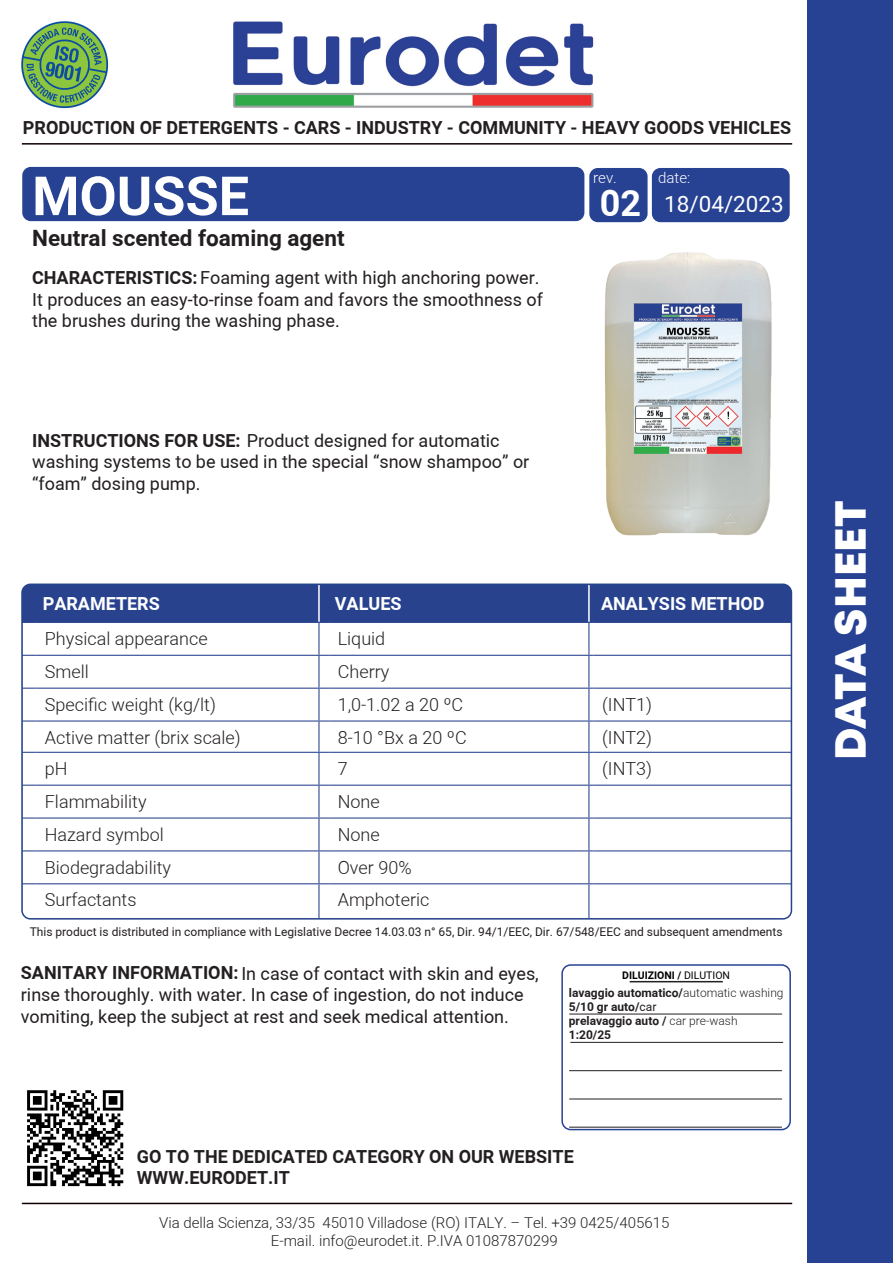
<style>
.page{position:relative;width:893px;height:1263px;background:#fff}
.page>*{position:absolute;margin:0;border:0;box-sizing:border-box;transform-origin:0 0}
.t1{font:700 54px "Araboto";color:#fff}
.t2{font:43.5px "Mont Heavy DEMO";color:#fff}
.t3{font:700 36px "Araboto";color:#fff}
.t4{font:700 22.5px "Araboto";color:#231f20}
.t5{font:22.5px "Araboto";color:#fff}
.t6{font:18px/21.6px "Araboto";color:#231f20}
.t7{font:300 18px "Araboto";color:#231f20}
.t8{font:700 18px/21.3px "Araboto";color:#231f20}
.t9{font:700 18px "Araboto";color:#fff}
.t10{font:300 15px/18px "Araboto";color:#231f20;text-align:center}
.t11{font:300 15px "Araboto";color:#fff}
.t12{font:12px "Araboto";color:#231f20}
.t13{font:700 12px "Araboto";color:#231f20}
.t14{font:700 10.5px "Araboto";color:#000001}
.s1{font-weight:700}
.s2{font-weight:400}
.s3{font-weight:300}
</style>
<div class="page">
<div style="left:589px;top:168px;width:59px;height:54px;background:#274292;border-radius:9px"></div>
<div style="left:652px;top:168px;width:138px;height:54px;background:#274292;border-radius:9px"></div>
<div style="left:22px;top:167px;width:562px;height:54px;background:#274292;border-radius:9px"></div>
<img style="left:233px;top:21px;width:361px;height:87px">
<hr style="left:22px;top:1203px;width:770px;height:1px;background:#110002">
<svg style="left:21px;top:21px;width:88px;height:88px"></svg>
<div style="left:807px;top:0;width:86px;height:1263px;background:#274292"></div>
<hr style="left:22px;top:143px;width:770px;height:2px;background:#110002">
<svg style="left:24px;top:623px;width:767px;height:295px"></svg>
<hr style="left:791px;top:584px;width:1px;height:38px;background:#28428e">
<hr style="left:791px;top:884px;width:1px;height:34px;background:#28428e">
<hr style="left:318px;top:623px;width:1px;height:32px;background:#28428e">
<hr style="left:588px;top:623px;width:1px;height:32px;background:#28428e">
<svg style="left:24px;top:655px;width:12px;height:1px"></svg>
<hr style="left:36px;top:655px;width:283px;height:1px;background:#28428e">
<hr style="left:318px;top:656px;width:1px;height:32px;background:#28428e">
<hr style="left:329px;top:655px;width:260px;height:1px;background:#28428e">
<hr style="left:588px;top:656px;width:1px;height:32px;background:#28428e">
<hr style="left:594px;top:655px;width:197px;height:1px;background:#28428e">
<svg style="left:24px;top:688px;width:12px;height:1px"></svg>
<hr style="left:36px;top:688px;width:283px;height:1px;background:#28428e">
<hr style="left:318px;top:689px;width:1px;height:31px;background:#28428e">
<hr style="left:329px;top:688px;width:260px;height:1px;background:#28428e">
<hr style="left:588px;top:689px;width:1px;height:31px;background:#28428e">
<hr style="left:594px;top:688px;width:197px;height:1px;background:#28428e">
<svg style="left:24px;top:720px;width:12px;height:1px"></svg>
<hr style="left:36px;top:720px;width:283px;height:1px;background:#28428e">
<hr style="left:318px;top:721px;width:1px;height:31px;background:#28428e">
<hr style="left:329px;top:720px;width:260px;height:1px;background:#28428e">
<hr style="left:588px;top:721px;width:1px;height:31px;background:#28428e">
<hr style="left:594px;top:720px;width:197px;height:1px;background:#28428e">
<svg style="left:24px;top:752px;width:12px;height:1px"></svg>
<hr style="left:36px;top:752px;width:283px;height:1px;background:#28428e">
<hr style="left:318px;top:753px;width:1px;height:32px;background:#28428e">
<hr style="left:329px;top:752px;width:260px;height:1px;background:#28428e">
<hr style="left:588px;top:753px;width:1px;height:32px;background:#28428e">
<hr style="left:594px;top:752px;width:197px;height:1px;background:#28428e">
<svg style="left:24px;top:785px;width:12px;height:1px"></svg>
<hr style="left:36px;top:785px;width:283px;height:1px;background:#28428e">
<hr style="left:318px;top:786px;width:1px;height:31px;background:#28428e">
<hr style="left:329px;top:785px;width:260px;height:1px;background:#28428e">
<hr style="left:588px;top:786px;width:1px;height:31px;background:#28428e">
<hr style="left:594px;top:785px;width:197px;height:1px;background:#28428e">
<svg style="left:24px;top:817px;width:12px;height:1px"></svg>
<hr style="left:36px;top:817px;width:283px;height:1px;background:#28428e">
<hr style="left:318px;top:818px;width:1px;height:32px;background:#28428e">
<hr style="left:329px;top:817px;width:260px;height:1px;background:#28428e">
<hr style="left:588px;top:818px;width:1px;height:32px;background:#28428e">
<hr style="left:594px;top:817px;width:197px;height:1px;background:#28428e">
<svg style="left:24px;top:850px;width:12px;height:1px"></svg>
<hr style="left:36px;top:850px;width:283px;height:1px;background:#28428e">
<hr style="left:318px;top:851px;width:1px;height:32px;background:#28428e">
<hr style="left:329px;top:850px;width:260px;height:1px;background:#28428e">
<hr style="left:588px;top:851px;width:1px;height:32px;background:#28428e">
<hr style="left:594px;top:850px;width:197px;height:1px;background:#28428e">
<svg style="left:24px;top:883px;width:12px;height:1px"></svg>
<hr style="left:22px;top:884px;width:1px;height:34px;background:#28428e">
<hr style="left:36px;top:883px;width:283px;height:1px;background:#28428e">
<hr style="left:318px;top:884px;width:1px;height:34px;background:#28428e">
<hr style="left:329px;top:883px;width:260px;height:1px;background:#28428e">
<hr style="left:588px;top:884px;width:1px;height:34px;background:#28428e">
<hr style="left:594px;top:883px;width:197px;height:1px;background:#28428e">
<hr style="left:594px;top:918px;width:197px;height:1px;background:#28428e">
<div style="left:24px;top:586px;width:765px;height:37px;background:#28428e"></div>
<hr style="left:594px;top:622px;width:197px;height:1px;background:#28428e">
<div style="left:21px;top:583px;width:771px;height:336px;border:2px solid #26438d;border-radius:9px"></div>
<img style="left:604px;top:252px;width:168px;height:284px">
<img style="left:27px;top:1090px;width:97px;height:97px">
<div style="left:561px;top:964px;width:230px;height:166px;border:2px solid #274292;border-radius:9px"></div>
<hr style="left:569px;top:1014px;width:213px;height:1px;background:#231f20">
<hr style="left:630px;top:981px;width:93px;height:1px;background:#231f20">
<hr style="left:569px;top:1070px;width:213px;height:1px;background:#231f20">
<hr style="left:570px;top:1042px;width:213px;height:1px;background:#231f20">
<hr style="left:569px;top:1098px;width:213px;height:1px;background:#231f20">
<hr style="left:569px;top:1127px;width:213px;height:1px;background:#231f20">
<p class="t8" style="left:23px;top:117px;width:770px">PRODUCTION OF DETERGENTS - CARS - INDUSTRY - COMMUNITY - HEAVY GOODS VEHICLES</p>
<h1 class="t1" style="left:32px;top:158px;width:218px">MOUSSE</h1>
<p class="t4" style="left:32px;top:222px;width:314px">Neutral scented foaming agent</p>
<p class="t6" style="left:32px;top:267px;width:509px"><span class="s1">CHARACTERISTICS:</span>Foaming agent with high anchoring power.</p>
<p class="t6" style="left:32px;top:289px;width:512px">It produces an easy-to-rinse foam and favors the smoothness of the brushes during the washing phase.</p>
<p class="t6" style="left:32px;top:430px;width:469px"><span class="s1">INSTRUCTIONS FOR USE:</span> Product designed for automatic</p>
<p class="t6" style="left:32px;top:452px;width:499px">washing systems to be used in the special “snow shampoo” or “foam” dosing pump.</p>
<p class="t11" style="left:593px;top:167px;width:25px">rev.</p>
<p class="t11" style="left:658px;top:167px;width:34px">date:</p>
<h3 class="t3" style="left:600px;top:178px;width:43px">02</h3>
<p class="t5" style="left:664px;top:188px;width:121px">18/04/2023</p>
<p class="t9" style="left:43px;top:591px;width:119px">PARAMETERS</p>
<p class="t9" style="left:335px;top:591px;width:68px">VALUES</p>
<p class="t9" style="left:601px;top:591px;width:165px">ANALYSIS METHOD</p>
<p class="t7" style="left:45px;top:626px;width:164px">Physical appearance</p>
<p class="t7" style="left:338px;top:626px;width:49px">Liquid</p>
<p class="t7" style="left:45px;top:659px;width:45px">Smell</p>
<p class="t7" style="left:338px;top:659px;width:53px">Cherry</p>
<p class="t7" style="left:45px;top:692px;width:173px">Specific weight (kg/lt)</p>
<p class="t7" style="left:338px;top:692px;width:127px">1,0-1.02 a 20 ºC</p>
<p class="t7" style="left:602px;top:692px;width:51px">(INT1)</p>
<p class="t7" style="left:45px;top:725px;width:197px">Active matter (brix scale)</p>
<p class="t7" style="left:338px;top:725px;width:130px">8-10 °Bx a 20 ºC</p>
<p class="t7" style="left:602px;top:725px;width:51px">(INT2)</p>
<p class="t7" style="left:45px;top:756px;width:24px">pH</p>
<p class="t7" style="left:338px;top:756px;width:11px">7</p>
<p class="t7" style="left:602px;top:756px;width:51px">(INT3)</p>
<p class="t7" style="left:45px;top:789px;width:103px">Flammability</p>
<p class="t7" style="left:338px;top:789px;width:44px">None</p>
<p class="t7" style="left:45px;top:822px;width:120px">Hazard symbol</p>
<p class="t7" style="left:338px;top:822px;width:44px">None</p>
<p class="t7" style="left:45px;top:854px;width:128px">Biodegradability</p>
<p class="t7" style="left:338px;top:854px;width:75px">Over 90%</p>
<p class="t7" style="left:45px;top:887px;width:93px">Surfactants</p>
<p class="t7" style="left:338px;top:887px;width:93px">Amphoteric</p>
<p class="t12" style="left:30px;top:924px;width:754px">This product is distributed in compliance with Legislative Decree 14.03.03 n° 65, Dir. 94/1/EEC, Dir. 67/548/EEC and subsequent amendments</p>
<p class="t6" style="left:21px;top:963px;width:519px"><span class="s1">SANITARY INFORMATION:</span> In case of contact with skin and eyes, rinse thoroughly. with water. In case of ingestion, do not induce vomiting, keep the subject at rest and seek medical attention.</p>
<p class="t14" style="left:622px;top:967px;width:109px">DILUIZIONI / <span class="s2">DILUTION</span></p>
<p class="t13" style="left:569px;top:998px;width:89px">5/10 gr auto/<span class="s2">car</span></p>
<p class="t13" style="left:569px;top:984px;width:216px">lavaggio automatico/<span class="s3">automatic washing</span></p>
<p class="t13" style="left:569px;top:1026px;width:44px">1:20/25</p>
<p class="t13" style="left:569px;top:1012px;width:170px">prelavaggio auto / <span class="s3">car pre-wash</span></p>
<p class="t8" style="left:137px;top:1146px;width:438px">GO TO THE DEDICATED CATEGORY ON OUR WEBSITE<br>WWW.EURODET.IT</p>
<p class="t10" style="left:159px;top:1214px;width:512px">Via della Scienza, 33/35 45010 Villadose (RO) ITALY. – Tel. +39 0425/405615<br>E-mail. info@eurodet.it. P.IVA 01087870299</p>
<h2 class="t2" style="left:826px;top:760px;width:261px;rotate:-90deg">DATA SHEET</h2>
</div>
